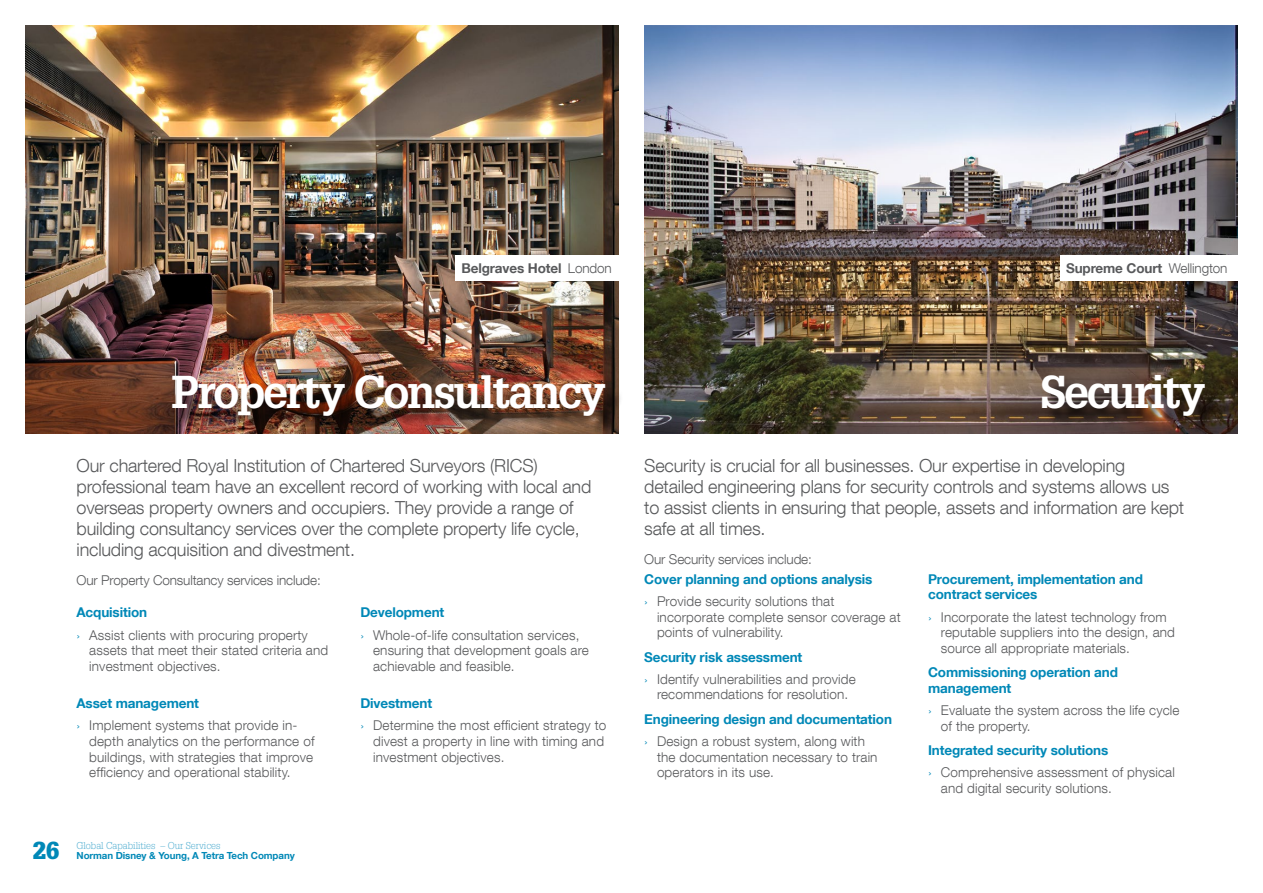
<style>
.page{position:relative;width:1263px;height:893px;background:#fff}
.page>*{position:absolute;margin:0;border:0;box-sizing:border-box;transform-origin:0 0}
.t1{font:700 45px "Glypha LT Std";letter-spacing:-.05em;color:#fff}
.t2{font:900 24px "Glypha LT Std";color:#0088b7}
.t3{font:300 18px/21px "Helvetica Neue LT Com";letter-spacing:-.01em;color:#58595b}
.t4{font:300 13.5px/15.8px "Helvetica Neue LT Com";letter-spacing:.01em;color:#58595b}
.t5{font:700 13.5px/22px "Helvetica Neue LT Com";letter-spacing:-.01em;color:#0088b7}
.t6{font:300 13.5px "Helvetica Neue LT Com";letter-spacing:-.01em;color:#58595b}
.t7{font:700 13.5px "Helvetica Neue LT Com";letter-spacing:-.01em;color:#58595b}
.t8{font:700 9.75px "Helvetica Neue LT Com";letter-spacing:-.01em;color:#0088b7}
.t9{font:300 9.75px "Glypha LT Std";color:#51aed1}
.s1{font-weight:300}
.s2{font-weight:700;color:#0088b7}
.s3{font-size:12px;color:#0088b7}
.s4{font-weight:300;font-size:12px}
.s5{font-weight:300;color:#58595b}
</style>
<div class="page">
<img style="left:644px;top:26px;width:593px;height:408px">
<img style="left:26px;top:26px;width:593px;height:408px">
<div style="left:176px;top:378px;width:447px;height:57px;background:#000;opacity:.75"></div>
<div style="left:1045px;top:378px;width:178px;height:56px;background:#000;opacity:.75"></div>
<div style="left:455px;top:255px;width:167px;height:26px;background:#fff"></div>
<div style="left:1060px;top:255px;width:177px;height:26px;background:#fff"></div>
<p class="t7" style="left:461px;top:259px;width:152px">Belgraves Hotel <span class="s1">London</span></p>
<p class="t7" style="left:1066px;top:259px;width:163px">Supreme Court <span class="s1">Wellington</span></p>
<h1 class="t1" style="left:171px;top:364px;width:436px">Property Consultancy</h1>
<p class="t3" style="left:77px;top:455px;width:516px">Our chartered Royal Institution of Chartered Surveyors (RICS) professional team have an excellent record of working with local and overseas property owners and occupiers. They provide a range of building consultancy services over the complete property life cycle, including acquisition and divestment.</p>
<p class="t6" style="left:77px;top:572px;width:246px">Our Property Consultancy services include:</p>
<p class="t4" style="left:77px;top:601px;width:233px;line-height:22px"><span class="s2">Acquisition<br></span><span class="s3">›</span> Assist clients with procuring property</p>
<p class="t4" style="left:89px;top:642px;width:240px">assets that meet their stated criteria and investment objectives.</p>
<p class="t4" style="left:77px;top:692px;width:222px;line-height:22.2px"><span class="s2">Asset management<br></span><span class="s3">›</span> Implement systems that provide in-</p>
<p class="t4" style="left:89px;top:733px;width:227px;text-align:justify">depth analytics on the performance of buildings, with strategies that improve efficiency and operational stability.</p>
<p class="t4" style="left:360px;top:601px;width:220px;line-height:22px"><span class="s2">Development<br></span><span class="s3">›</span> Whole-of-life consultation services,</p>
<p class="t4" style="left:373px;top:642px;width:217px">ensuring that development goals are achievable and feasible.</p>
<p class="t4" style="left:360px;top:692px;width:247px;line-height:22.2px"><span class="s2">Divestment<br></span><span class="s3">›</span> Determine the most efficient strategy to</p>
<p class="t4" style="left:373px;top:733px;width:232px">divest a property in line with timing and investment objectives.</p>
<h2 class="t2" style="left:33px;top:836px;width:28px">26</h2>
<p class="t9" style="left:77px;top:840px;width:145px">Global Capabilities – Our Services</p>
<p class="t8" style="left:77px;top:849px;width:220px">Norman Disney &amp; Young, A Tetra Tech Company</p>
<h1 class="t1" style="left:1040px;top:364px;width:167px">Security</h1>
<h3 class="t3" style="left:644px;top:455px;width:541px">Security is crucial for all businesses. Our expertise in developing detailed engineering plans for security controls and systems allows us to assist clients in ensuring that people, assets and information are kept safe at all times.</h3>
<p class="t6" style="left:644px;top:551px;width:169px">Our Security services include:</p>
<p class="t5" style="left:644px;top:567px;width:230px">Cover planning and options analysis <span class="s4">›</span> <span class="s5">Provide security solutions that</span></p>
<p class="t4" style="left:657px;top:608px;width:245px">incorporate complete sensor coverage at points of vulnerability.</p>
<p class="t4" style="left:644px;top:645px;width:213px;line-height:22px"><span class="s2">Security risk assessment<br></span><span class="s3">›</span> Identify vulnerabilities and provide</p>
<p class="t4" style="left:657px;top:686px;width:193px">recommendations for resolution.</p>
<p class="t5" style="left:644px;top:707px;width:249px">Engineering design and documentation <span class="s4">›</span> <span class="s5">Design a robust system, along with</span></p>
<p class="t4" style="left:657px;top:749px;width:222px">the documentation necessary to train operators in its use.</p>
<p class="t5" style="left:928px;top:571px;width:216px;line-height:15.8px">Procurement, implementation and contract services</p>
<p class="t4" style="left:941px;top:608px;width:236px;text-indent:-13px"><span class="s3">›</span> Incorporate the latest technology from reputable suppliers into the design, and source all appropriate materials.</p>
<p class="t5" style="left:928px;top:664px;width:191px;line-height:15.8px">Commissioning operation and management</p>
<p class="t4" style="left:941px;top:702px;width:240px;text-indent:-13px"><span class="s3">›</span> Evaluate the system across the life cycle of the property.</p>
<p class="t4" style="left:928px;top:739px;width:248px;line-height:22px"><span class="s2">Integrated security solutions<br></span><span class="s3">›</span> Comprehensive assessment of physical</p>
<p class="t4" style="left:941px;top:780px;width:173px">and digital security solutions.</p>
</div>
